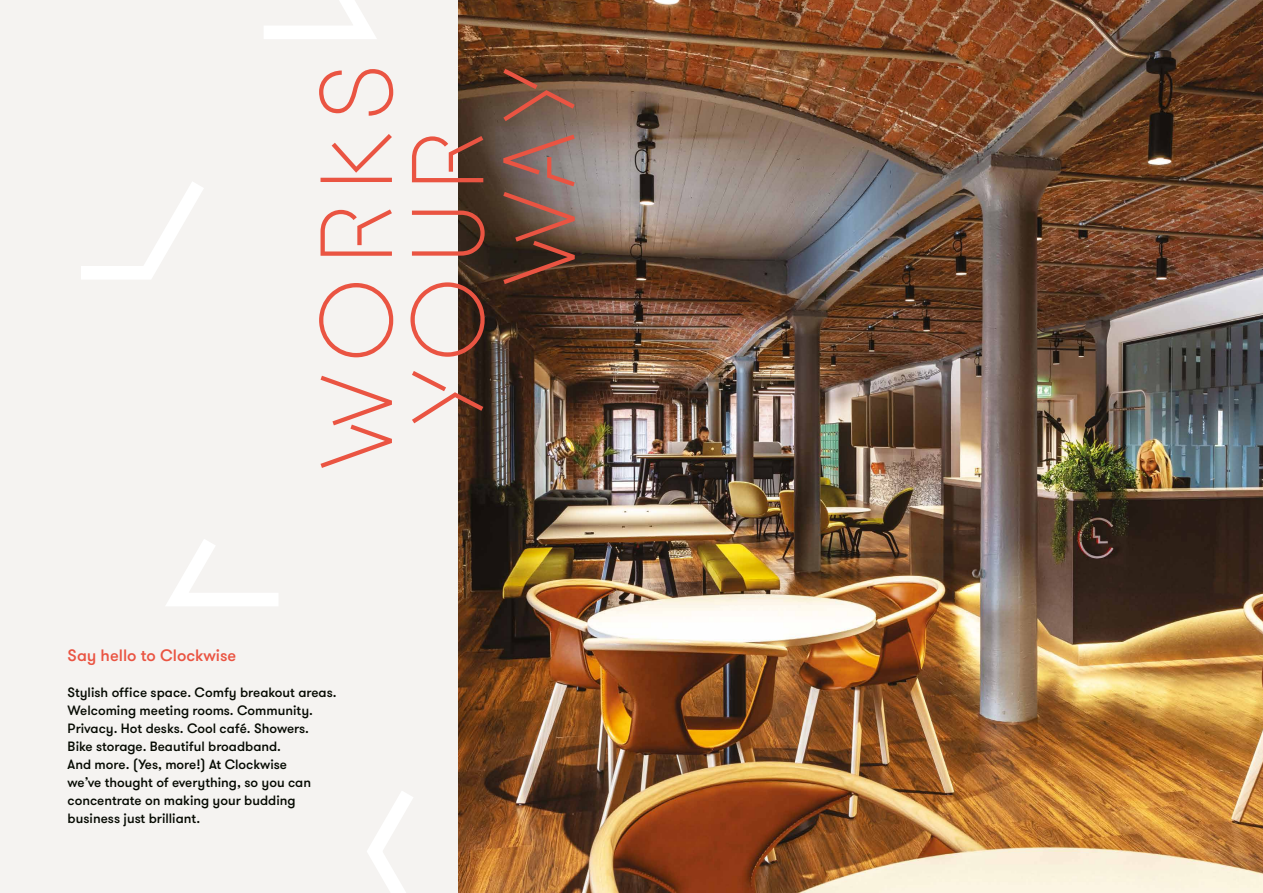
<style>
.page{position:relative;width:1263px;height:893px;background:#f5f3f1}
.page>*{position:absolute;margin:0;border:0;box-sizing:border-box;transform-origin:0 0}
.t1{font:102px "Clockwise";letter-spacing:.08em;color:#ea5442}
.t2{font:500 16.5px "GT Walsheim Pro";color:#ea5442}
.t3{font:500 13.5px/18px "GT Walsheim Pro";color:#060a02}
</style>
<div class="page">
<svg style="left:81px;top:0;width:378px;height:893px"></svg>
<img style="left:459px;top:0;width:804px;height:893px">
<h1 class="t1" style="left:310px;top:473px;width:411px;rotate:-90deg">WORKS</h1>
<h1 class="t1" style="left:402px;top:428px;width:299px;rotate:-90deg">YOUR</h1>
<h1 class="t1" style="left:493px;top:289px;width:227px;rotate:-90deg">WAY</h1>
<p class="t2" style="left:68px;top:645px;width:170px">Say hello to Clockwise</p>
<p class="t3" style="left:68px;top:683px;width:270px">Stylish office space. Comfy breakout areas.<br>Welcoming meeting rooms. Community.<br>Privacy. Hot desks. Cool café. Showers.<br>Bike storage. Beautiful broadband.<br>And more. (Yes, more!) At Clockwise<br>we’ve thought of everything, so you can concentrate on making your budding business just brilliant.</p>
</div>
